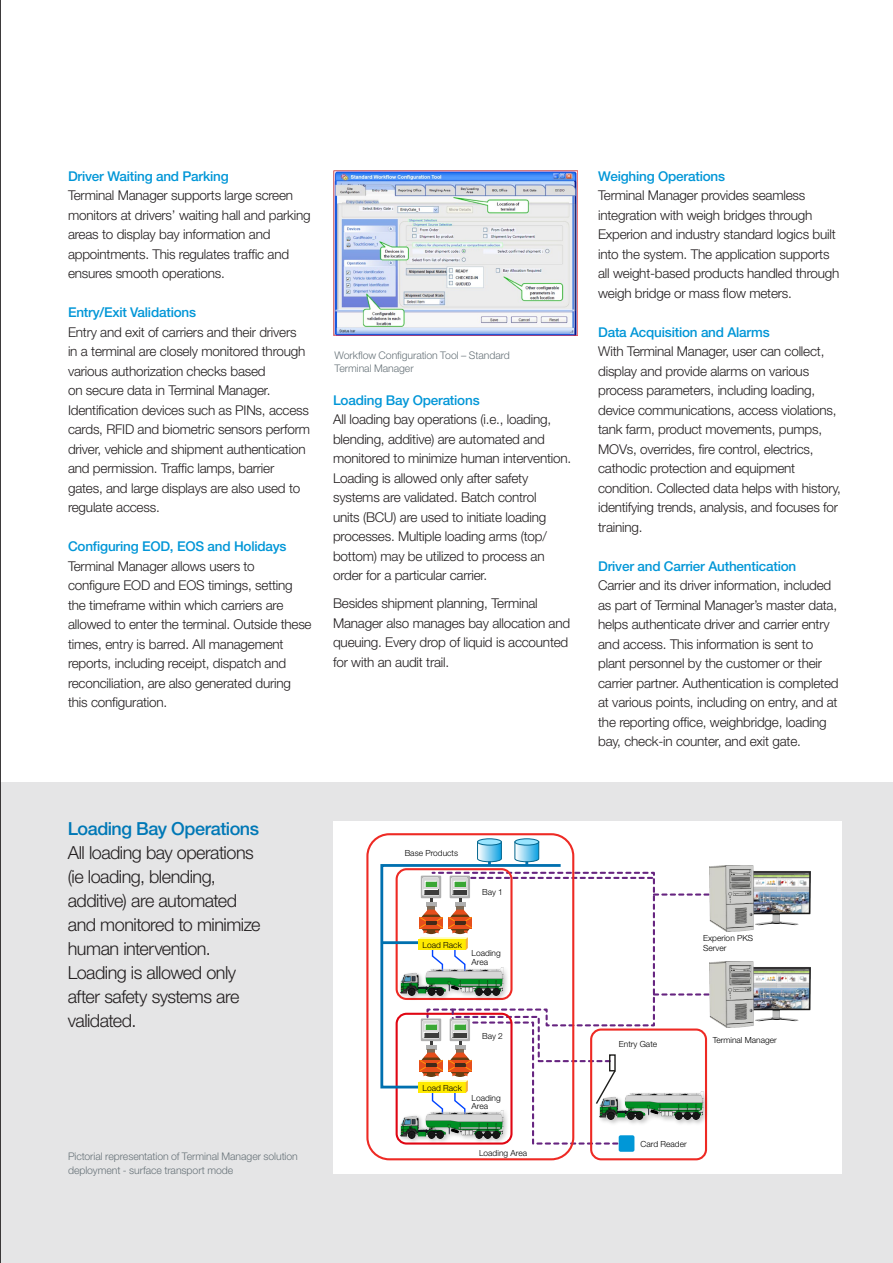
<style>
.page{position:relative;width:893px;height:1263px;background:#fff}
.page>*{position:absolute;margin:0;border:0;box-sizing:border-box;transform-origin:0 0}
.t1{font:300 18px/24px "Helvetica Neue";letter-spacing:-.03em;color:#231f20}
.t2{font:300 13.5px/19.5px "Helvetica Neue";letter-spacing:-.015em;color:#231f20}
.t3{font:300 10.5px/13.5px "Helvetica Neue";letter-spacing:-.005em;color:#687379}
.t4{font:300 8.4px/8.7px "Helvetica Neue LT Std";color:#000}
.s1{font-weight:500;color:#0196d7}
.s2{font-weight:500;color:#0078b6}
</style>
<div class="page">
<div style="left:0;top:782px;width:893px;height:481px;background:#e5e5e6"></div>
<div style="left:333px;top:821px;width:509px;height:353px;background:#fff"></div>
<div style="left:366px;top:833px;width:208px;height:327px;border:2px solid #ee2a24;border-radius:22px"></div>
<div style="left:590px;top:1028px;width:117px;height:132px;border:2px solid #ee2a24;border-radius:10px"></div>
<svg style="left:478px;top:839px;width:23px;height:6px"></svg>
<div style="left:477px;top:838px;width:25px;height:7px;border:1px solid #00648d;border-radius:50%"></div>
<svg style="left:515px;top:839px;width:24px;height:6px"></svg>
<div style="left:515px;top:838px;width:24px;height:7px;border:1px solid #00648d;border-radius:50%"></div>
<svg style="left:380px;top:841px;width:329px;height:304px"></svg>
<div style="left:619px;top:1135px;width:15px;height:17px;background:#0097d7;border-radius:2px"></div>
<img style="left:709px;top:865px;width:102px;height:66px">
<img style="left:709px;top:961px;width:102px;height:66px">
<img style="left:333px;top:170px;width:245px;height:166px">
<hr style="left:0;top:0;width:1px;height:1263px;background:#231f20">
<p class="t2" style="left:68px;top:166px;width:244px"><span class="s1">Driver Waiting and Parking<br></span>Terminal Manager supports large screen monitors at drivers’ waiting hall and parking areas to display bay information and appointments. This regulates traffic and ensures smooth operations.</p>
<p class="t2" style="left:68px;top:302px;width:243px"><span class="s1">Entry/Exit Validations<br></span>Entry and exit of carriers and their drivers<br>in a terminal are closely monitored through various authorization checks based<br>on secure data in Terminal Manager.<br>Identification devices such as PINs, access cards, RFID and biometric sensors perform driver, vehicle and shipment authentication and permission. Traffic lamps, barrier gates, and large displays are also used to regulate access.</p>
<p class="t2" style="left:68px;top:536px;width:245px"><span class="s1">Configuring EOD, EOS and Holidays </span>Terminal Manager allows users to<br>configure EOD and EOS timings, setting the timeframe within which carriers are allowed to enter the terminal. Outside these times, entry is barred. All management reports, including receipt, dispatch and reconciliation, are also generated during this configuration.</p>
<p class="t3" style="left:334px;top:348px;width:177px">Workflow Configuration Tool – Standard</p>
<p class="t3" style="left:334px;top:361px;width:81px">Terminal Manager</p>
<p class="t2" style="left:333px;top:390px;width:240px"><span class="s1">Loading Bay Operations<br></span>All loading bay operations (i.e., loading, blending, additive) are automated and monitored to minimize human intervention.<br>Loading is allowed only after safety systems are validated. Batch control<br>units (BCU) are used to initiate loading processes. Multiple loading arms (top/ bottom) may be utilized to process an order for a particular carrier.</p>
<p class="t2" style="left:333px;top:593px;width:239px">Besides shipment planning, Terminal Manager also manages bay allocation and queuing. Every drop of liquid is accounted for with an audit trail.</p>
<p class="t2" style="left:598px;top:166px;width:243px"><span class="s1">Weighing Operations<br></span>Terminal Manager provides seamless integration with weigh bridges through Experion and industry standard logics built into the system. The application supports all weight-based products handled through weigh bridge or mass flow meters.</p>
<p class="t2" style="left:598px;top:322px;width:244px"><span class="s1">Data Acquisition and Alarms<br></span>With Terminal Manager, user can collect, display and provide alarms on various process parameters, including loading, device communications, access violations, tank farm, product movements, pumps, MOVs, overrides, fire control, electrics, cathodic protection and equipment condition. Collected data helps with history, identifying trends, analysis, and focuses for training.</p>
<p class="t2" style="left:598px;top:556px;width:242px"><span class="s1">Driver and Carrier Authentication<br></span>Carrier and its driver information, included as part of Terminal Manager’s master data, helps authenticate driver and carrier entry and access. This information is sent to plant personnel by the customer or their carrier partner. Authentication is completed at various points, including on entry, and at the reporting office, weighbridge, loading bay, check-in counter, and exit gate.</p>
<p class="t1" style="left:68px;top:816px;width:194px"><span class="s2">Loading Bay Operations<br></span>All loading bay operations (ie loading, blending, additive) are automated and monitored to minimize human intervention.<br>Loading is allowed only after safety systems are validated.</p>
<p class="t3" style="left:68px;top:1149px;width:231px">Pictorial representation of Terminal Manager solution deployment - surface transport mode</p>
<p class="t4" style="left:405px;top:848px;width:55px">Base Products</p>
<p class="t4" style="left:482px;top:887px;width:22px">Bay 1</p>
<p class="t4" style="left:423px;top:940px;width:41px">Load Rack</p>
<p class="t4" style="left:472px;top:948px;width:31px">Loading<br>Area</p>
<p class="t4" style="left:482px;top:1031px;width:22px">Bay 2</p>
<p class="t4" style="left:423px;top:1083px;width:41px">Load Rack</p>
<p class="t4" style="left:472px;top:1093px;width:31px">Loading<br>Area</p>
<p class="t4" style="left:479px;top:1148px;width:50px">Loading Area</p>
<p class="t4" style="left:619px;top:1040px;width:40px">Entry Gate</p>
<p class="t4" style="left:703px;top:932px;width:52px;line-height:10.1px">Experion PKS<br>Server</p>
<p class="t4" style="left:713px;top:1035px;width:66px">Terminal Manager</p>
<p class="t4" style="left:641px;top:1139px;width:48px">Card Reader</p>
</div>
